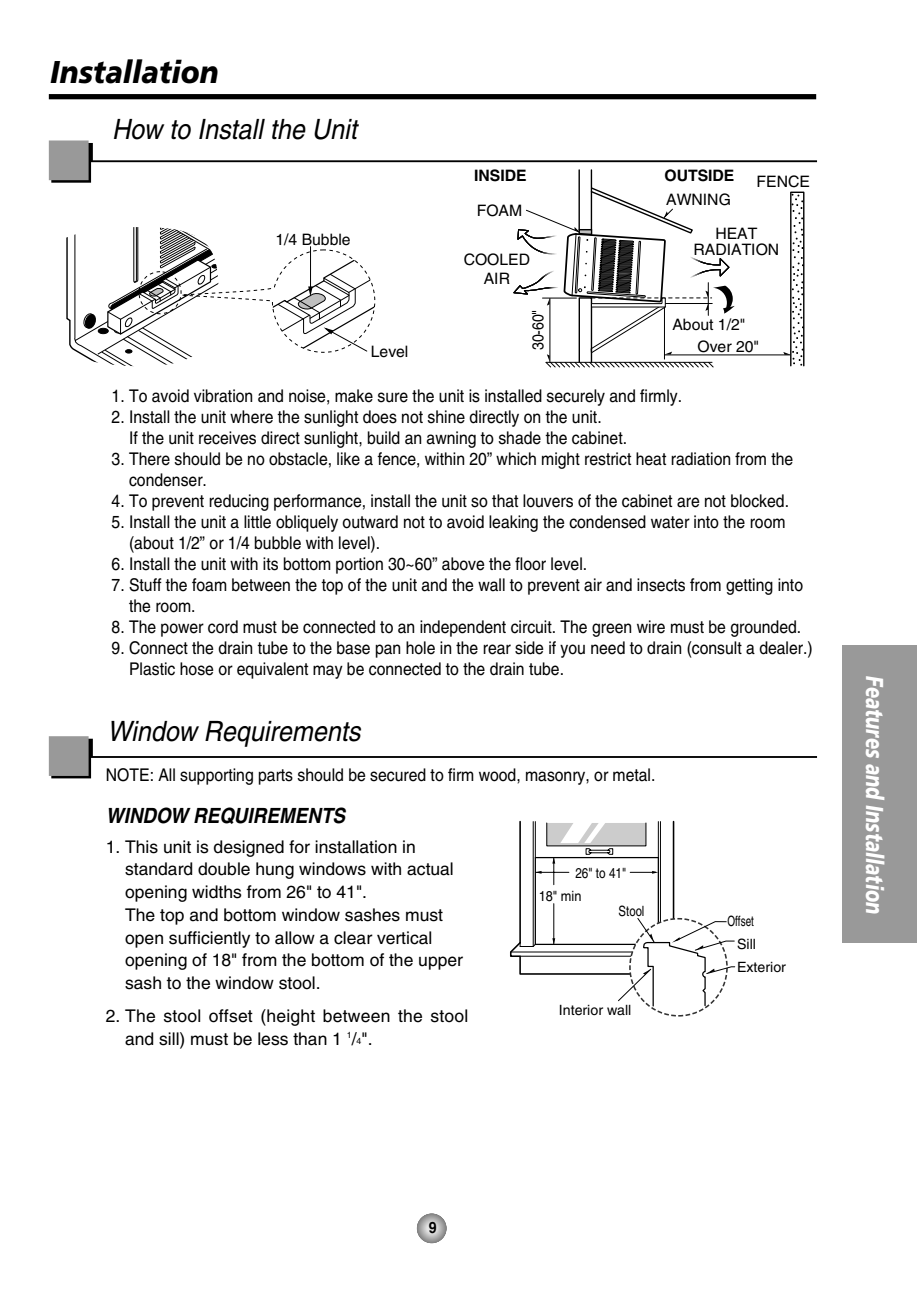
<style>
.page{position:relative;width:917px;height:1290px;background:#fff}
.page>*{position:absolute;margin:0;border:0;box-sizing:border-box;transform-origin:0 0}
.t1{font:italic 900 31.5px "Frutiger";color:#000;scale:.9 1}
.t2{font:italic 28px "Helvetica";color:#000;scale:.9 1}
.t3{font:italic 900 24.5px "Frutiger";color:#fff;scale:.75 1}
.t4{font:italic 700 21px "Helvetica";color:#000;scale:.9 1}
.t5{font:17.5px/21px "Helvetica";color:#000;scale:.9 1}
.t6{font:17.5px/22.8px "Helvetica";color:#000}
.t7{font:15.75px/22.4px "Helvetica";color:#000;text-align:center}
.t8{font:700 15.75px "Helvetica";color:#000}
.t9{font:15.75px "Helvetica";color:#000;scale:.9 1}
.t10{font:700 15.75px "Helvetica";color:#000;scale:.9 1}
.t11{font:14.17px/22.9px "Helvetica";color:#000;scale:.7 1}
.t12{font:14.17px/23.4px "Helvetica";color:#000;scale:.83 1}
.t13{font:14.17px "Helvetica";color:#000}
.t14{font:14.17px "Helvetica";color:#000;scale:.8 1}
.s1{font-size:8.75px}
</style>
<div class="page">
<div style="left:49px;top:94px;width:767px;height:5px;background:#000"></div>
<div style="left:49px;top:140px;width:40px;height:40px;background:#999"></div>
<svg style="left:51px;top:143px;width:766px;height:224px"></svg>
<svg style="left:51px;top:739px;width:766px;height:39px"></svg>
<div style="left:49px;top:736px;width:40px;height:40px;background:#999"></div>
<hr style="left:519px;top:821px;width:2px;height:122px;background:#000">
<hr style="left:533px;top:821px;width:1px;height:125px;background:#000">
<hr style="left:535px;top:857px;width:1px;height:87px;background:#000">
<hr style="left:535px;top:821px;width:1px;height:36px;background:#000">
<hr style="left:673px;top:821px;width:1px;height:123px;background:#000">
<hr style="left:660px;top:821px;width:1px;height:120px;background:#000">
<hr style="left:658px;top:857px;width:1px;height:84px;background:#000">
<hr style="left:658px;top:821px;width:1px;height:36px;background:#000">
<hr style="left:536px;top:857px;width:122px;height:1px;background:#000">
<div style="left:546px;top:822px;width:100px;height:24px;background:#ccc"></div>
<hr style="left:554px;top:903px;width:1px;height:41px;background:#000">
<hr style="left:536px;top:872px;width:33px;height:1px;background:#000">
<svg style="left:552px;top:822px;width:62px;height:63px"></svg>
<svg style="left:535px;top:871px;width:7px;height:3px"></svg>
<svg style="left:630px;top:871px;width:28px;height:3px"></svg>
<div style="left:629px;top:918px;width:99px;height:98px;background:#fff;border:2px dashed #333;border-radius:50%"></div>
<svg style="left:510px;top:918px;width:225px;height:89px"></svg>
<div style="left:842px;top:645px;width:75px;height:298px;background:#999"></div>
<svg style="left:417px;top:1213px;width:30px;height:30px"></svg>
<svg style="left:417px;top:1213px;width:29px;height:30px"></svg>
<div style="left:417px;top:1214px;width:29px;height:29px;background:#848484;border-radius:50%"></div>
<div style="left:417px;top:1214px;width:29px;height:28px;background:#858585;border-radius:50%"></div>
<div style="left:418px;top:1214px;width:28px;height:28px;background:#898989;border-radius:50%"></div>
<div style="left:418px;top:1214px;width:27px;height:28px;background:#8b8b8b;border-radius:50%"></div>
<div style="left:418px;top:1215px;width:27px;height:27px;background:#8d8d8d;border-radius:50%"></div>
<div style="left:418px;top:1215px;width:27px;height:26px;background:#8f8f8f;border-radius:50%"></div>
<div style="left:419px;top:1215px;width:26px;height:26px;background:#939393;border-radius:50%"></div>
<div style="left:419px;top:1216px;width:25px;height:25px;background:#979797;border-radius:50%"></div>
<div style="left:419px;top:1216px;width:25px;height:24px;background:#999;border-radius:50%"></div>
<div style="left:420px;top:1216px;width:24px;height:24px;background:#9d9d9d;border-radius:50%"></div>
<div style="left:420px;top:1216px;width:23px;height:24px;background:#9e9e9e;border-radius:50%"></div>
<div style="left:420px;top:1217px;width:23px;height:23px;background:#a1a1a1;border-radius:50%"></div>
<div style="left:421px;top:1217px;width:22px;height:22px;background:#a7a7a7;border-radius:50%"></div>
<div style="left:421px;top:1217px;width:21px;height:22px;background:#a8a8a8;border-radius:50%"></div>
<div style="left:421px;top:1218px;width:21px;height:21px;background:#ababab;border-radius:50%"></div>
<div style="left:422px;top:1218px;width:20px;height:20px;background:#b1b1b1;border-radius:50%"></div>
<div style="left:422px;top:1218px;width:19px;height:20px;background:#b2b2b2;border-radius:50%"></div>
<div style="left:422px;top:1219px;width:19px;height:19px;background:#b5b5b5;border-radius:50%"></div>
<div style="left:423px;top:1219px;width:18px;height:18px;background:#bbb;border-radius:50%"></div>
<div style="left:423px;top:1220px;width:17px;height:17px;background:#bfbfbf;border-radius:50%"></div>
<div style="left:423px;top:1220px;width:17px;height:16px;background:#c0c0c0;border-radius:50%"></div>
<div style="left:424px;top:1220px;width:16px;height:16px;background:#c5c5c5;border-radius:50%"></div>
<div style="left:424px;top:1221px;width:15px;height:15px;background:#c9c9c9;border-radius:50%"></div>
<div style="left:424px;top:1221px;width:15px;height:14px;background:#cacaca;border-radius:50%"></div>
<div style="left:425px;top:1221px;width:14px;height:14px;background:#cfcfcf;border-radius:50%"></div>
<div style="left:425px;top:1221px;width:13px;height:14px;background:#d0d0d0;border-radius:50%"></div>
<div style="left:425px;top:1222px;width:13px;height:13px;background:#d3d3d3;border-radius:50%"></div>
<div style="left:426px;top:1222px;width:12px;height:12px;background:#d8d8d8;border-radius:50%"></div>
<div style="left:426px;top:1222px;width:11px;height:12px;background:#dadada;border-radius:50%"></div>
<div style="left:426px;top:1223px;width:11px;height:11px;background:#dcdcdc;border-radius:50%"></div>
<div style="left:427px;top:1223px;width:10px;height:10px;background:#e1e1e1;border-radius:50%"></div>
<div style="left:427px;top:1224px;width:9px;height:9px;background:#e6e6e6;border-radius:50%"></div>
<h1 class="t1" style="left:50px;top:59px;width:189px">Installation</h1>
<h2 class="t2" style="left:112px;top:118px;width:273px">How to Install the Unit</h2>
<p class="t7" style="left:275px;top:229px;width:77px">1/4 Bubble</p>
<p class="t7" style="left:371px;top:342px;width:39px">Level</p>
<p class="t8" style="left:474px;top:169px;width:54px">INSIDE</p>
<p class="t8" style="left:664px;top:169px;width:72px">OUTSIDE</p>
<p class="t7" style="left:477px;top:200px;width:47px">FOAM</p>
<p class="t7" style="left:464px;top:251px;width:68px;line-height:19.2px">COOLED<br>AIR</p>
<p class="t9" style="left:532px;top:350px;width:47px;rotate:-90deg">30-60"</p>
<p class="t7" style="left:757px;top:172px;width:55px">FENCE</p>
<p class="t7" style="left:666px;top:190px;width:66px">AWNING</p>
<p class="t7" style="left:694px;top:228px;width:87px;line-height:15.8px">HEAT<br>RADIATION</p>
<p class="t7" style="left:697px;top:315px;width:63px;text-align:left;text-indent:-25px">About 1/2"<br>Over 20"</p>
<p class="t5" style="left:112px;top:387px;width:636px">1. To avoid vibration and noise, make sure the unit is installed securely and firmly.</p>
<p class="t5" style="left:129px;top:408px;width:555px;text-indent:-17px">2. Install the unit where the sunlight does not shine directly on the unit.<br>If the unit receives direct sunlight, build an awning to shade the cabinet.</p>
<p class="t5" style="left:129px;top:450px;width:740px;text-indent:-18px">3. There should be no obstacle, like a fence, within 20” which might restrict heat radiation from the condenser.</p>
<p class="t5" style="left:112px;top:492px;width:754px">4. To prevent reducing performance, install the unit so that louvers of the cabinet are not blocked.</p>
<p class="t5" style="left:129px;top:513px;width:731px;text-indent:-17px">5. Install the unit a little obliquely outward not to avoid leaking the condensed water into the room (about 1/2” or 1/4 bubble with level).</p>
<p class="t5" style="left:112px;top:555px;width:530px">6. Install the unit with its bottom portion 30~60” above the floor level.</p>
<p class="t5" style="left:129px;top:576px;width:750px;text-indent:-17px">7. Stuff the foam between the top of the unit and the wall to prevent air and insects from getting into the room.</p>
<p class="t5" style="left:112px;top:618px;width:768px">8. The power cord must be connected to an independent circuit. The green wire must be grounded.</p>
<p class="t5" style="left:129px;top:639px;width:761px;text-indent:-17px">9. Connect the drain tube to the base pan hole in the rear side if you need to drain (consult a dealer.)<br>Plastic hose or equivalent may be connected to the drain tube.</p>
<h2 class="t2" style="left:107px;top:721px;width:283px">Window Requirements</h2>
<p class="t5" style="left:106px;top:766px;width:612px">NOTE: All supporting parts should be secured to firm wood, masonry, or metal.</p>
<p class="t4" style="left:106px;top:807px;width:267px">WINDOW REQUIREMENTS</p>
<p class="t6" style="left:125px;top:837px;width:339px;text-indent:-19px">1. This unit is designed for installation in standard double hung windows with actual opening widths from 26" to 41".<br>The top and bottom window sashes must open sufficiently to allow a clear vertical opening of 18" from the bottom of the upper sash to the window stool.</p>
<p class="t6" style="left:125px;top:1006px;width:345px;text-indent:-19px">2. The stool offset (height between the stool and sill) must be less than 1 <sup>1</sup>/<span class="s1">4</span>".</p>
<p class="t12" style="left:539px;top:862px;width:107px;text-indent:37px">26" to 41"<br>18" min</p>
<p class="t14" style="left:619px;top:906px;width:34px">Stool</p>
<p class="t13" style="left:559px;top:1004px;width:74px">Interior wall</p>
<p class="t11" style="left:737px;top:911px;width:71px;text-indent:-10px">Offset<br>Sill<br>Exterior</p>
<h3 class="t3" style="left:885px;top:676px;width:319px;rotate:90deg">Features and Installation</h3>
<p class="t10" style="left:429px;top:1222px;width:10px">9</p>
</div>
